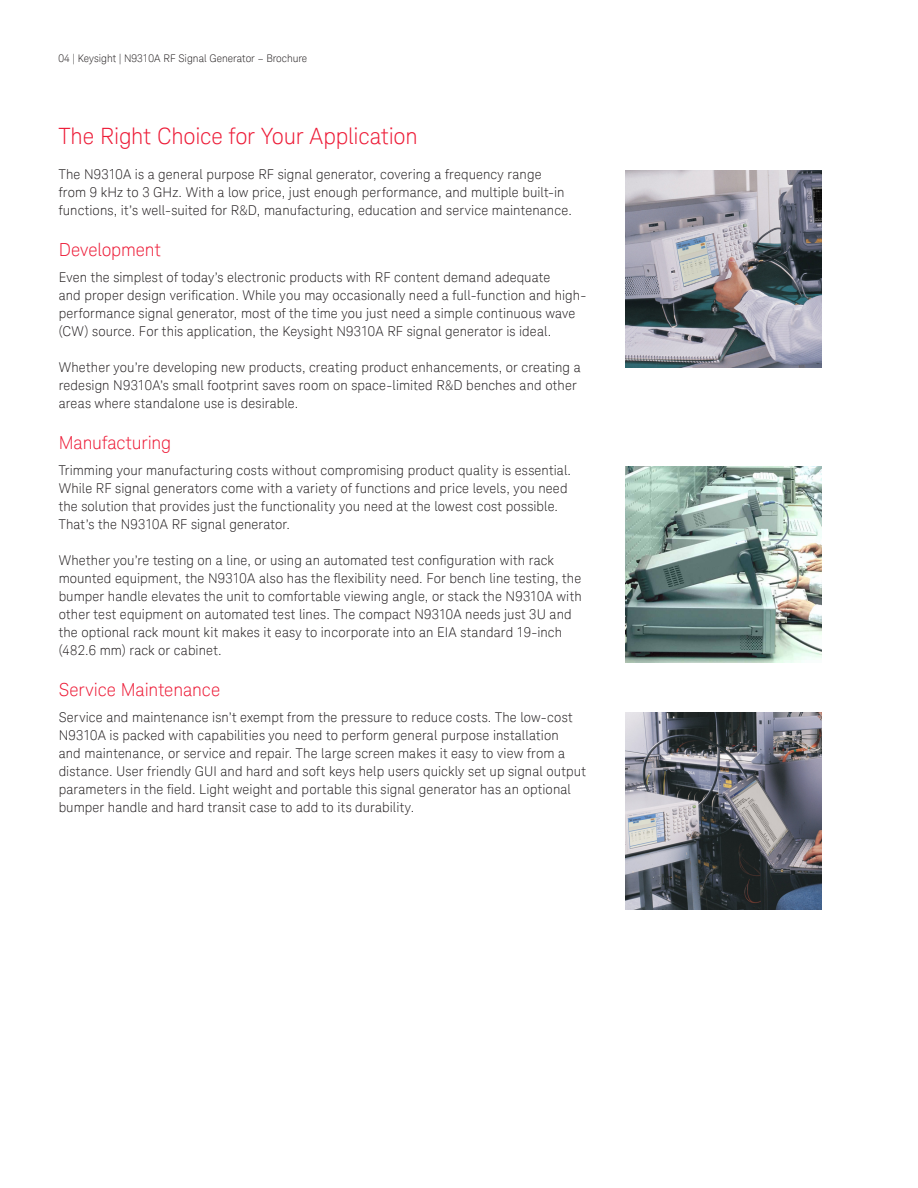
<style>
.page{position:relative;width:918px;height:1188px;background:#fff}
.page>*{position:absolute;margin:0;border:0;box-sizing:border-box;transform-origin:0 0}
.K_Heading_1{font:300 22.5px "Keysight Sans";letter-spacing:-.01em;color:#ed1a36}
.K_Heading_2{font:300 18px "Keysight Sans";letter-spacing:-.005em;color:#ed1a36}
.K_Body_Text{font:300 13.5px/18px "Keysight Sans";letter-spacing:.01em;color:#231f20}
.t1{font:300 10.5px "Keysight Sans";color:#231f20}
</style>
<div class="page">
<img style="left:626px;top:171px;width:196px;height:196px">
<img style="left:626px;top:466px;width:196px;height:197px">
<img style="left:626px;top:713px;width:196px;height:196px">
<p class="t1" style="left:59px;top:52px;width:250px">04 | Keysight | N9310A RF Signal Generator – Brochure</p>
<p class="K_Heading_1" style="left:59px;top:123px;width:361px">The Right Choice for Your Application</p>
<p class="K_Body_Text" style="left:59px;top:165px;width:515px">The N9310A is a general purpose RF signal generator, covering a frequency range from 9 kHz to 3 GHz. With a low price, just enough performance, and multiple built-in functions, it’s well-suited for R&amp;D, manufacturing, education and service maintenance.</p>
<p class="K_Heading_2" style="left:59px;top:239px;width:104px">Development</p>
<p class="K_Body_Text" style="left:59px;top:268px;width:529px">Even the simplest of today’s electronic products with RF content demand adequate<br>and proper design verification. While you may occasionally need a full-function and high&shy;performance signal generator, most of the time you just need a simple continuous wave (CW) source. For this application, the Keysight N9310A RF signal generator is ideal.</p>
<p class="K_Body_Text" style="left:59px;top:358px;width:524px">Whether you’re developing new products, creating product enhancements, or creating a redesign N9310A’s small footprint saves room on space-limited R&amp;D benches and other areas where standalone use is desirable.</p>
<p class="K_Heading_2" style="left:59px;top:432px;width:114px">Manufacturing</p>
<p class="K_Body_Text" style="left:59px;top:461px;width:514px">Trimming your manufacturing costs without compromising product quality is essential.<br>While RF signal generators come with a variety of functions and price levels, you need the solution that provides just the functionality you need at the lowest cost possible.<br>That’s the N9310A RF signal generator.</p>
<p class="K_Body_Text" style="left:59px;top:551px;width:525px">Whether you’re testing on a line, or using an automated test configuration with rack mounted equipment, the N9310A also has the flexibility need. For bench line testing, the bumper handle elevates the unit to comfortable viewing angle, or stack the N9310A with other test equipment on automated test lines. The compact N9310A needs just 3U and the optional rack mount kit makes it easy to incorporate into an EIA standard 19-inch (482.6 mm) rack or cabinet.</p>
<p class="K_Heading_2" style="left:59px;top:679px;width:163px">Service Maintenance</p>
<p class="K_Body_Text" style="left:59px;top:708px;width:529px">Service and maintenance isn’t exempt from the pressure to reduce costs. The low-cost N9310A is packed with capabilities you need to perform general purpose installation<br>and maintenance, or service and repair. The large screen makes it easy to view from a distance. User friendly GUI and hard and soft keys help users quickly set up signal output parameters in the field. Light weight and portable this signal generator has an optional bumper handle and hard transit case to add to its durability.</p>
</div>
